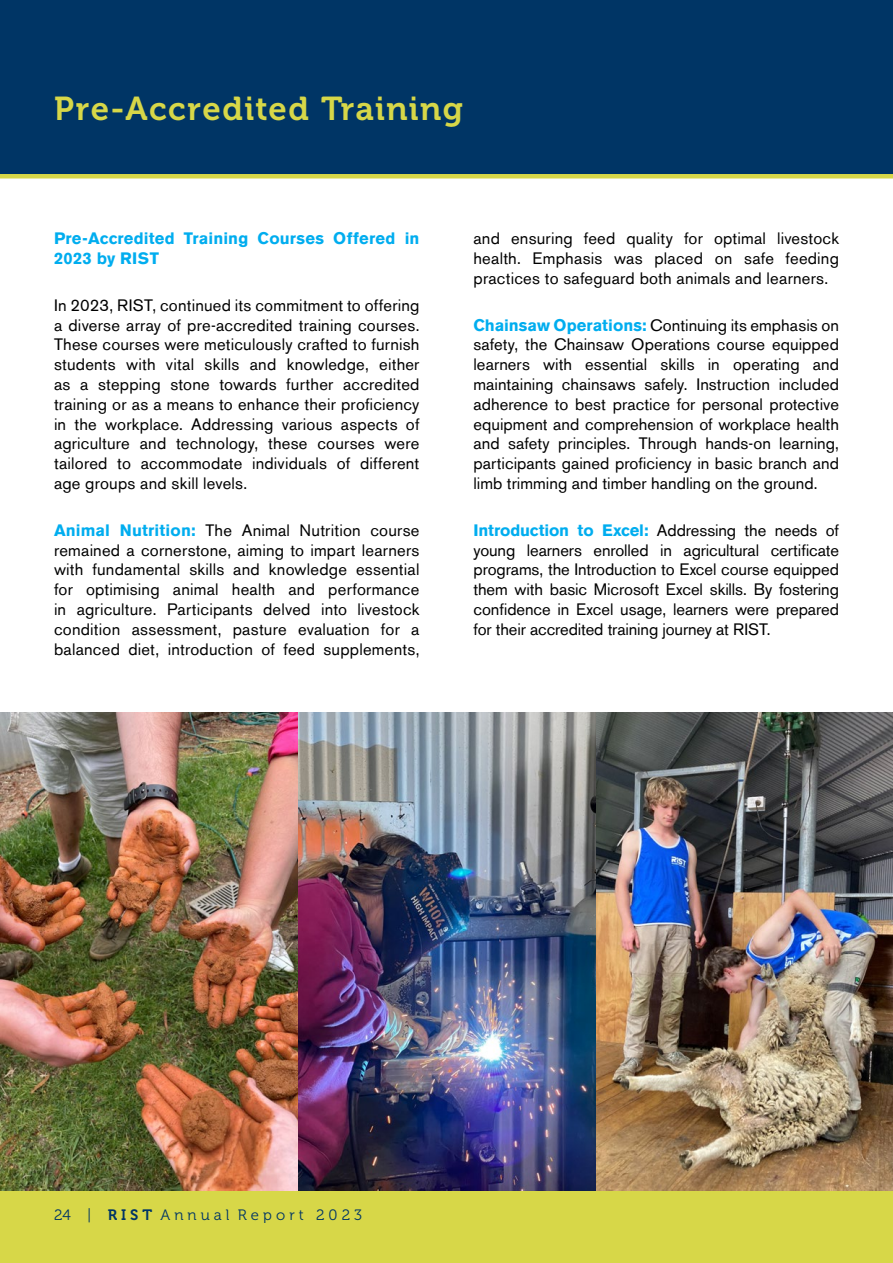
<style>
.page{position:relative;width:893px;height:1263px;background:#fff}
.page>*{position:absolute;margin:0;border:0;box-sizing:border-box;transform-origin:0 0}
.t1{font:33px "Museo 700";letter-spacing:.04em;color:#d7d748}
.t2{font:16.5px/19.8px "Akzidenz Grotesk BE";letter-spacing:.01em;color:#000;text-align:justify}
.t3{font:700 16.5px/19.8px "Akzidenz Grotesk BE";letter-spacing:.015em;color:#00adef}
.t4{font:15px "Museo 300";color:#003565}
.s1{font-weight:700;color:#00adef}
.s2{font-family:"Museo 700"}
</style>
<div class="page">
<div style="left:0;top:0;width:893px;height:174px;background:#003565"></div>
<hr style="left:0;top:174px;width:893px;height:4px;background:#d7d748">
<div style="left:0;top:1191px;width:893px;height:72px;background:#d7d748"></div>
<img style="left:0;top:713px;width:893px;height:478px">
<h1 class="t1" style="left:54px;top:90px;width:410px">Pre-Accredited Training</h1>
<p class="t3" style="left:54px;top:229px;width:367px">Pre-Accredited Training Courses Offered in<br>2023 by RIST</p>
<p class="t2" style="left:54px;top:295px;width:367px">In 2023, RIST, continued its commitment to offering a diverse array of pre-accredited training courses.<br>These courses were meticulously crafted to furnish students with vital skills and knowledge, either as a stepping stone towards further accredited training or as a means to enhance their proficiency in the workplace. Addressing various aspects of agriculture and technology, these courses were tailored to accommodate individuals of different age groups and skill levels.</p>
<p class="t2" style="left:54px;top:520px;width:367px"><span class="s1">Animal Nutrition:</span> The Animal Nutrition course remained a cornerstone, aiming to impart learners with fundamental skills and knowledge essential for optimising animal health and performance in agriculture. Participants delved into livestock condition assessment, pasture evaluation for a balanced diet, introduction of feed supplements,</p>
<p class="t2" style="left:473px;top:229px;width:367px">and ensuring feed quality for optimal livestock health. Emphasis was placed on safe feeding practices to safeguard both animals and learners.</p>
<p class="t2" style="left:473px;top:315px;width:367px"><span class="s1">Chainsaw Operations:</span> Continuing its emphasis on safety, the Chainsaw Operations course equipped learners with essential skills in operating and maintaining chainsaws safely. Instruction included adherence to best practice for personal protective equipment and comprehension of workplace health and safety principles. Through hands-on learning, participants gained proficiency in basic branch and limb trimming and timber handling on the ground.</p>
<p class="t2" style="left:473px;top:520px;width:367px"><span class="s1">Introduction to Excel:</span> Addressing the needs of young learners enrolled in agricultural certificate programs, the Introduction to Excel course equipped them with basic Microsoft Excel skills. By fostering confidence in Excel usage, learners were prepared for their accredited training journey at RIST.</p>
<p class="t4" style="left:54px;top:1207px;width:310px">24 | <span class="s2">R I S T</span> A n n u a l R e p o r t 2 0 2 3</p>
</div>
